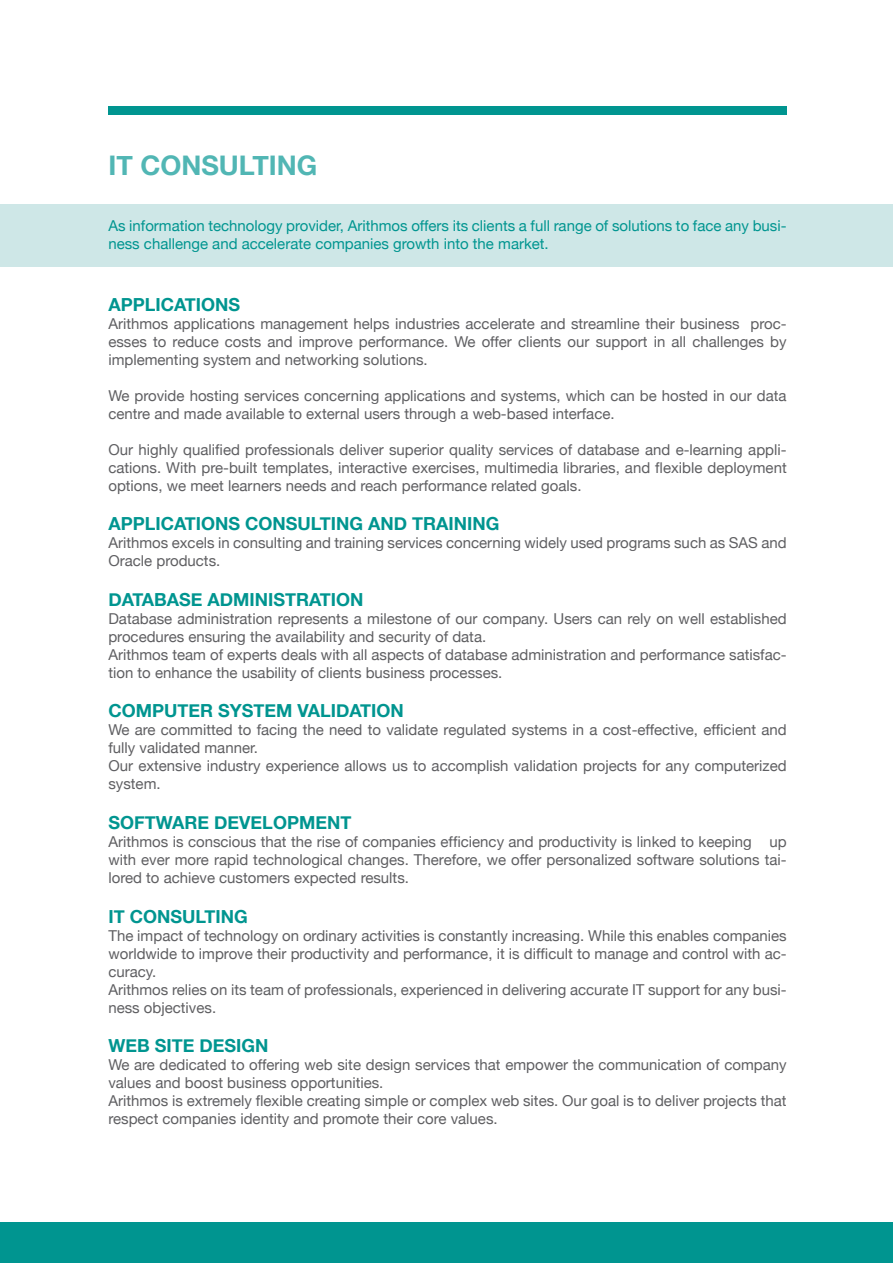
<style>
.page{position:relative;width:893px;height:1263px;background:#fff}
.page>*{position:absolute;margin:0;border:0;box-sizing:border-box;transform-origin:0 0}
.titoli_big{font:700 27px "Helvetica Neue";color:#51b6b4}
.titoli{font:700 18px "Helvetica Neue";color:#009590}
.testi{font:15px/18px "Helvetica Neue";color:#5f5f62}
.testi_colore{font:15px/18px "Helvetica Neue";color:#009590}
</style>
<div class="page">
<div style="left:0;top:204px;width:893px;height:63px;background:#cee7e7"></div>
<div style="left:108px;top:106px;width:679px;height:9px;background:#009590"></div>
<div style="left:0;top:1222px;width:893px;height:41px;background:#009590"></div>
<p class="titoli_big" style="left:108px;top:149px;width:211px">IT CONSULTING</p>
<p class="testi_colore" style="left:108px;top:217px;width:680px">As information technology provider, Arithmos offers its clients a full range of solutions to face any busi&shy;ness challenge and accelerate companies growth into the market.</p>
<p class="titoli" style="left:108px;top:293px;width:133px">APPLICATIONS</p>
<p class="testi" style="left:108px;top:314px;width:680px;text-align:justify">Arithmos applications management helps industries accelerate and streamline their business proc&shy;esses to reduce costs and improve performance. We offer clients our support in all challenges by implementing system and networking solutions.</p>
<p class="testi" style="left:108px;top:386px;width:680px">We provide hosting services concerning applications and systems, which can be hosted in our data centre and made available to external users through a web-based interface.</p>
<p class="testi" style="left:108px;top:440px;width:680px;text-align:justify">Our highly qualified professionals deliver superior quality services of database and e-learning appli&shy;cations. With pre-built templates, interactive exercises, multimedia libraries, and flexible deployment options, we meet learners needs and reach performance related goals.</p>
<p class="titoli" style="left:108px;top:513px;width:392px">APPLICATIONS CONSULTING AND TRAINING</p>
<p class="testi" style="left:108px;top:534px;width:680px">Arithmos excels in consulting and training services concerning widely used programs such as SAS and<br>Oracle products.</p>
<p class="titoli" style="left:108px;top:588px;width:256px">DATABASE ADMINISTRATION</p>
<p class="testi" style="left:108px;top:609px;width:680px">Database administration represents a milestone of our company. Users can rely on well established procedures ensuring the availability and security of data.</p>
<p class="testi" style="left:108px;top:645px;width:680px">Arithmos team of experts deals with all aspects of database administration and performance satisfac&shy;tion to enhance the usability of clients business processes.</p>
<p class="titoli" style="left:108px;top:700px;width:297px">COMPUTER SYSTEM VALIDATION</p>
<p class="testi" style="left:108px;top:721px;width:680px">We are committed to facing the need to validate regulated systems in a cost-effective, efficient and fully validated manner.</p>
<p class="testi" style="left:108px;top:757px;width:680px">Our extensive industry experience allows us to accomplish validation projects for any computerized system.</p>
<p class="titoli" style="left:108px;top:811px;width:244px">SOFTWARE DEVELOPMENT</p>
<p class="testi" style="left:108px;top:832px;width:680px;text-align:justify">Arithmos is conscious that the rise of companies efficiency and productivity is linked to keeping up with ever more rapid technological changes. Therefore, we offer personalized software solutions tai&shy;lored to achieve customers expected results.</p>
<p class="titoli" style="left:108px;top:905px;width:141px">IT CONSULTING</p>
<p class="testi" style="left:108px;top:926px;width:680px;text-align:justify">The impact of technology on ordinary activities is constantly increasing. While this enables companies worldwide to improve their productivity and performance, it is difficult to manage and control with ac&shy;curacy.</p>
<p class="testi" style="left:108px;top:980px;width:680px">Arithmos relies on its team of professionals, experienced in delivering accurate IT support for any busi&shy;ness objectives.</p>
<p class="titoli" style="left:108px;top:1035px;width:161px">WEB SITE DESIGN</p>
<p class="testi" style="left:108px;top:1056px;width:680px">We are dedicated to offering web site design services that empower the communication of company values and boost business opportunities.</p>
<p class="testi" style="left:108px;top:1092px;width:680px">Arithmos is extremely flexible creating simple or complex web sites. Our goal is to deliver projects that respect companies identity and promote their core values.</p>
</div>
